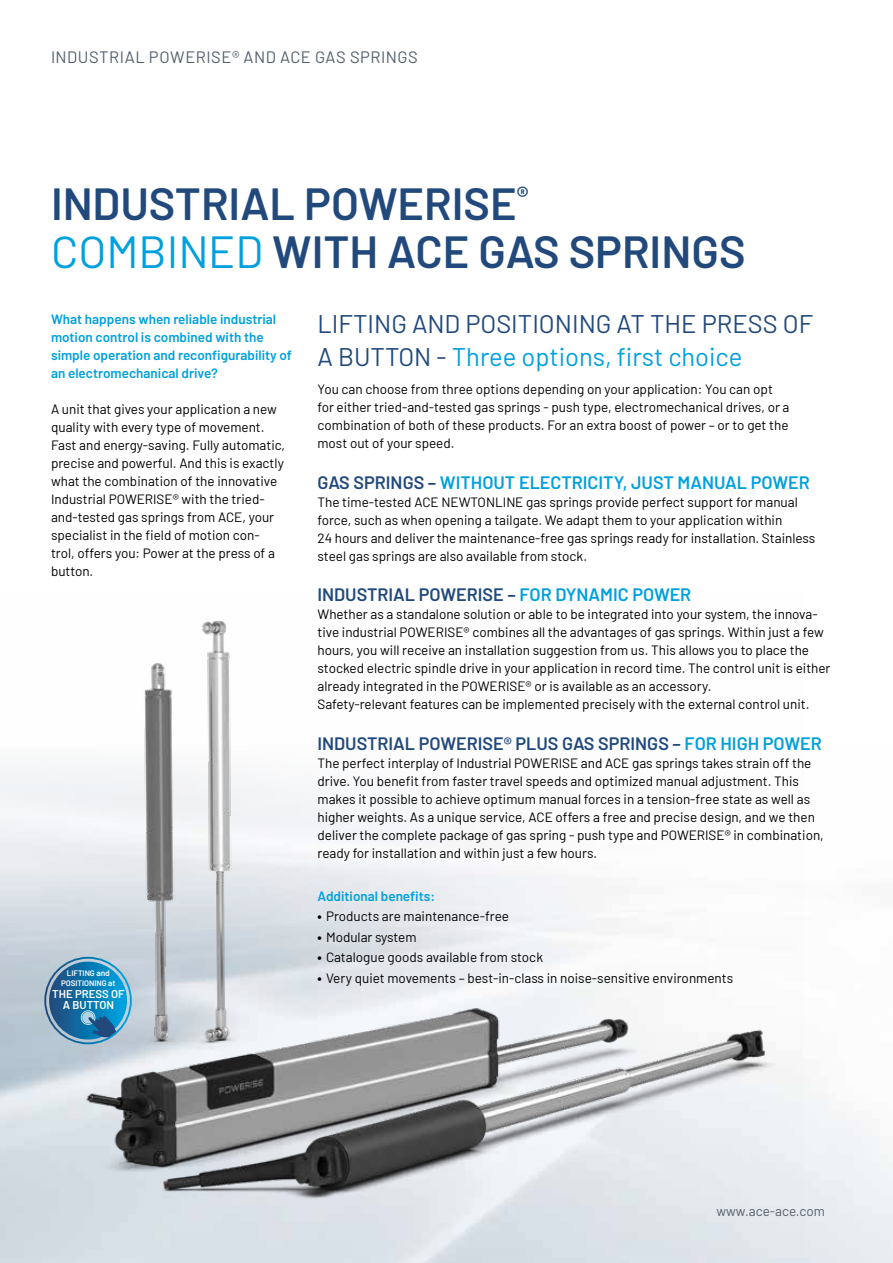
<style>
.page{position:relative;width:893px;height:1263px;background:#fff}
.page>*{position:absolute;margin:0;border:0;box-sizing:border-box;transform-origin:0 0}
.t1{font:600 45px/48px "Barlow";color:#21497c}
.t2{font:25.5px/33px "Barlow";color:#21497c}
.t3{font:600 18px "Barlow";color:#21497c}
.t4{font:600 18px "Barlow";color:#00a0de}
.t5{font:16.5px "Barlow";letter-spacing:.03em;color:#525f6b}
.t6{font:13.5px/18px "Barlow";color:#000}
.t7{font:600 13.5px/18px "Barlow";color:#00a0de}
.t8{font:13.5px "Barlow";color:#525f6b}
.t9{font:600 11.4px/10.5px "Barlow";color:#fff;text-align:center}
.t10{font:600 7.95px/9px "Barlow";color:#fff;text-align:center}
.s1{font-weight:400;color:#00a0de}
.s2{font-size:8.25px}
.s3{color:#00a0de}
.s4{color:#21497c}
.s5{font-weight:700}
</style>
<div class="page">
<img style="left:0;top:620px;width:805px;height:635px">
<div style="left:49px;top:961px;width:78px;height:78px;background:linear-gradient(to right,#1f497b,#00a4e2);border-radius:39px"></div>
<div style="left:82px;top:1012px;width:12px;height:11px;background:#afd2e4;border-radius:50%"></div>
<div style="left:81px;top:1010px;width:14px;height:15px;border:1px solid #fff;border-radius:50%"></div>
<svg style="left:88px;top:1015px;width:29px;height:23px"></svg>
<div style="left:44px;top:957px;width:88px;height:87px;border:2px solid #fff;border-radius:50%"></div>
<p class="t5" style="left:51px;top:45px;width:368px">INDUSTRIAL POWERISE® AND ACE GAS SPRINGS</p>
<h1 class="t1" style="left:51px;top:177px;width:696px">INDUSTRIAL POWERISE<sup>®<br></sup><span class="s1">COMBINED</span> WITH ACE GAS SPRINGS</h1>
<p class="t7" style="left:51px;top:309px;width:242px">What happens when reliable industrial motion control is combined with the simple operation and reconfigurability of an electromechanical drive?</p>
<p class="t6" style="left:51px;top:399px;width:235px">A unit that gives your application a new quality with every type of movement.<br>Fast and energy-saving. Fully automatic, precise and powerful. And this is exactly what the combination of the innovative Industrial POWERISE® with the tried&shy;and-tested gas springs from ACE, your specialist in the field of motion con&shy;trol, offers you: Power at the press of a button.</p>
<p class="t10" style="left:61px;top:968px;width:56px">LIFTING <span class="s2">and<br></span>POSITIONING <span class="s2">at</span></p>
<p class="t9" style="left:52px;top:988px;width:74px">THE PRESS OF<br>A BUTTON</p>
<h2 class="t2" style="left:317px;top:305px;width:497px">LIFTING AND POSITIONING AT THE PRESS OF<br>A BUTTON - <span class="s3">Three options, first choice</span></h2>
<p class="t6" style="left:317px;top:379px;width:473px">You can choose from three options depending on your application: You can opt for either tried-and-tested gas springs - push type, electromechanical drives, or a combination of both of these products. For an extra boost of power – or to get the most out of your speed.</p>
<h3 class="t4" style="left:317px;top:469px;width:494px"><span class="s4">GAS SPRINGS –</span> WITHOUT ELECTRICITY, JUST MANUAL POWER</h3>
<p class="t6" style="left:317px;top:492px;width:499px">The time-tested ACE NEWTONLINE gas springs provide perfect support for manual force, such as when opening a tailgate. We adapt them to your application within<br>24 hours and deliver the maintenance-free gas springs ready for installation. Stainless steel gas springs are also available from stock.</p>
<h3 class="t3" style="left:317px;top:581px;width:375px">INDUSTRIAL POWERISE – <span class="s3">FOR DYNAMIC POWER</span></h3>
<p class="t6" style="left:317px;top:604px;width:514px">Whether as a standalone solution or able to be integrated into your system, the innova&shy;tive industrial POWERISE® combines all the advantages of gas springs. Within just a few hours, you will receive an installation suggestion from us. This allows you to place the stocked electric spindle drive in your application in record time. The control unit is either already integrated in the POWERISE® or is available as an accessory.<br>Safety-relevant features can be implemented precisely with the external control unit.</p>
<h3 class="t3" style="left:317px;top:730px;width:506px">INDUSTRIAL POWERISE® PLUS GAS SPRINGS – <span class="s3">FOR HIGH POWER</span></h3>
<p class="t6" style="left:317px;top:753px;width:508px">The perfect interplay of Industrial POWERISE and ACE gas springs takes strain off the drive. You benefit from faster travel speeds and optimized manual adjustment. This makes it possible to achieve optimum manual forces in a tension-free state as well as higher weights. As a unique service, ACE offers a free and precise design, and we then deliver the complete package of gas spring - push type and POWERISE® in combination, ready for installation and within just a few hours.</p>
<p class="t7" style="left:317px;top:886px;width:119px">Additional benefits:</p>
<p class="t6" style="left:317px;top:906px;width:193px"><span class="s5">•</span> Products are maintenance-free</p>
<p class="t6" style="left:317px;top:927px;width:101px"><span class="s5">•</span> Modular system</p>
<p class="t6" style="left:317px;top:947px;width:227px"><span class="s5">•</span> Catalogue goods available from stock</p>
<p class="t6" style="left:317px;top:968px;width:417px"><span class="s5">•</span> Very quiet movements – best-in-class in noise-sensitive environments</p>
<p class="t8" style="left:716px;top:1201px;width:110px">www.ace-ace.com</p>
</div>
